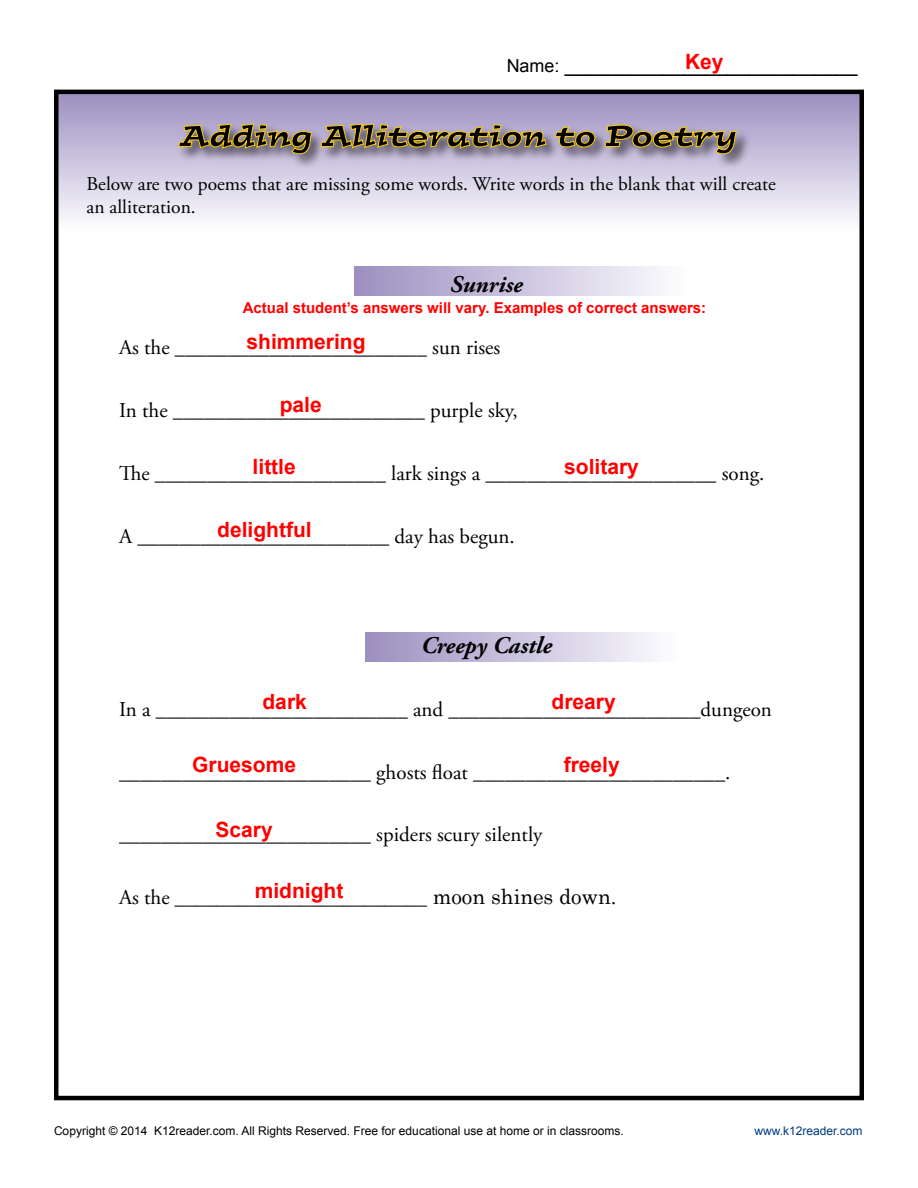
<style>
.page{position:relative;width:918px;height:1188px;background:#fff}
.page>*{position:absolute;margin:0;border:0;box-sizing:border-box;transform-origin:0 0}
.t1{font:italic 700 23.85px "Adobe Garamond Pro";color:#000}
.t2{font:21px "Adobe Garamond Pro";color:#000}
.t3{font:700 21px "Arial";color:#f00}
.t4{font:21px "Century Schoolbook";color:#000}
.t5{font:19.5px/23.4px "Adobe Garamond Pro";color:#000}
.t6{font:19.5px "Arial";color:#000}
.t7{font:700 15px "Arial";color:#f00}
.t8{font:12px "Arial";color:#000}
.t9{font:12px "Arial";color:#003882}
.s1{font-size:18px}
.s2{font-family:"Adobe Garamond Pro"}
</style>
<div class="page">
<div style="left:54px;top:95px;width:810px;height:137px;background:linear-gradient(to bottom,#9d90c1,#fefeff)"></div>
<div style="left:354px;top:267px;width:334px;height:29px;background:linear-gradient(to right,#9c8fc0,#fdfdff)"></div>
<div style="left:366px;top:632px;width:315px;height:29px;background:linear-gradient(to right,#9c8fc0,#fefeff)"></div>
<div style="left:176px;top:121px;width:576px;height:49px;background:#000;opacity:.6"></div>
<svg style="left:178px;top:123px;width:559px;height:32px;background:#84786c"></svg>
<div style="left:54px;top:90px;width:810px;height:1010px;border:4px solid #000"></div>
<p class="t3" style="left:685px;top:48px;width:40px">Key</p>
<p class="t6" style="left:507px;top:52px;width:352px"><span class="s1">Name:</span> ___________________________</p>
<p class="t5" style="left:87px;top:172px;width:691px">Below are two poems that are missing some words. Write words in the blank that will create an alliteration.</p>
<p class="t1" style="left:450px;top:270px;width:74px">Sunrise</p>
<p class="t7" style="left:243px;top:298px;width:465px">Actual student’s answers will vary. Examples of correct answers:</p>
<p class="t3" style="left:247px;top:328px;width:121px">shimmering</p>
<p class="t2" style="left:119px;top:335px;width:383px">As the ________________________ sun rises</p>
<p class="t3" style="left:280px;top:391px;width:44px">pale</p>
<p class="t2" style="left:119px;top:398px;width:400px">In the ________________________ purple sky,</p>
<p class="t3" style="left:253px;top:453px;width:45px">little</p>
<p class="t3" style="left:564px;top:453px;width:76px">solitary</p>
<p class="t2" style="left:119px;top:461px;width:647px">The ______________________ lark sings a ______________________ song.</p>
<p class="t3" style="left:217px;top:516px;width:96px">delightful</p>
<p class="t2" style="left:119px;top:523px;width:397px">A ________________________ day has begun.</p>
<p class="t1" style="left:421px;top:632px;width:132px">Creepy Castle</p>
<p class="t3" style="left:262px;top:688px;width:46px">dark</p>
<p class="t3" style="left:552px;top:688px;width:66px">dreary</p>
<p class="t2" style="left:119px;top:697px;width:654px">In a ________________________ and ________________________dungeon</p>
<p class="t3" style="left:192px;top:751px;width:105px">Gruesome</p>
<p class="t3" style="left:564px;top:751px;width:58px">freely</p>
<p class="t2" style="left:119px;top:759px;width:613px">________________________ ghosts float ________________________.</p>
<p class="t3" style="left:216px;top:815px;width:59px">Scary</p>
<p class="t2" style="left:119px;top:822px;width:425px">________________________ spiders scury silently</p>
<p class="t3" style="left:255px;top:877px;width:90px">midnight</p>
<p class="t4" style="left:119px;top:884px;width:499px"><span class="s2">As the</span> ________________________ moon shines down.</p>
<p class="t8" style="left:54px;top:1123px;width:571px">Copyright © 2014 K12reader.com. All Rights Reserved. Free for educational use at home or in classrooms.</p>
<p class="t9" style="left:754px;top:1123px;width:110px">www.k12reader.com</p>
</div>
